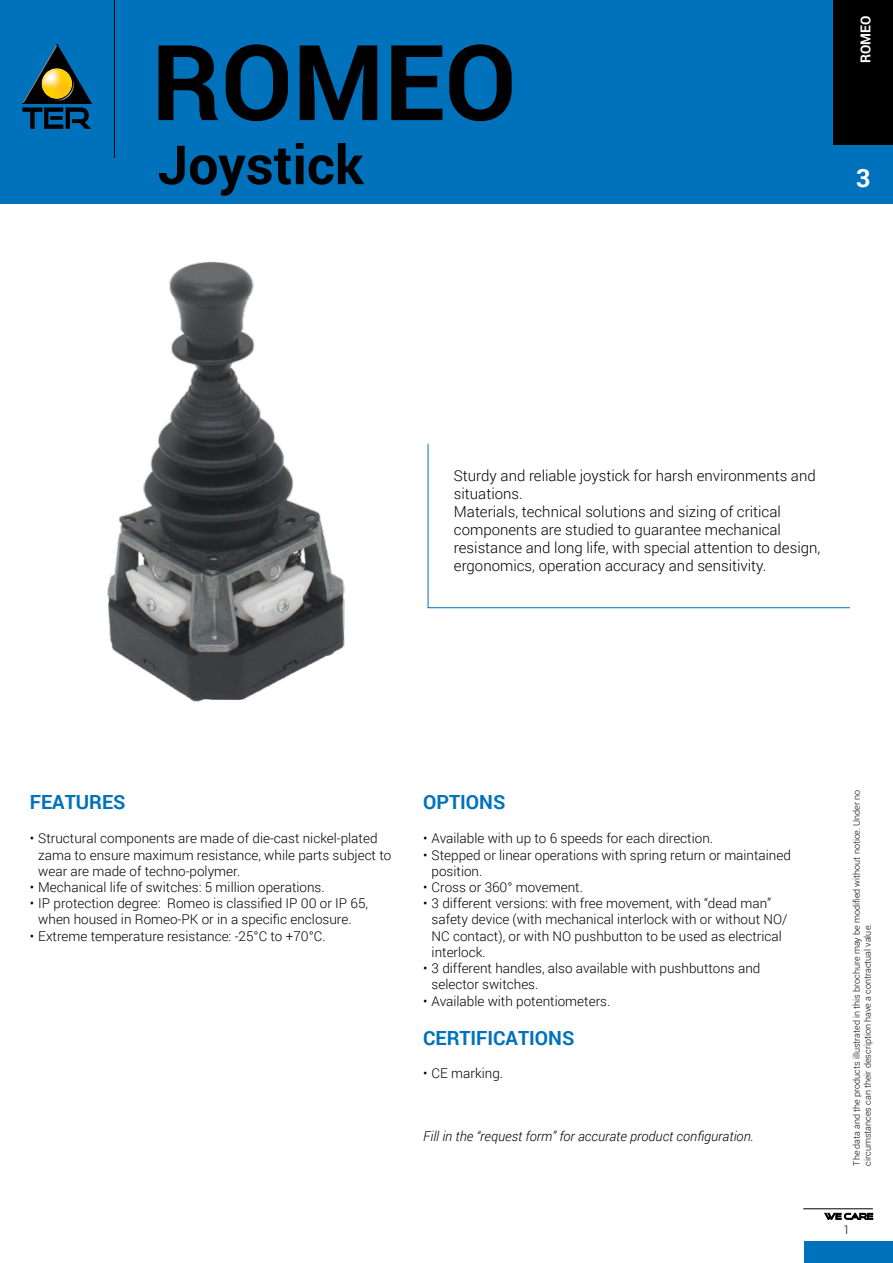
<style>
.page{position:relative;width:893px;height:1263px;background:#fff}
.page>*{position:absolute;margin:0;border:0;box-sizing:border-box;transform-origin:0 0}
.t1{font:700 105px "Roboto";color:#000}
.t2{font:700 54px "Roboto";color:#000}
.t3{font:700 25.2px "Roboto";color:#fff}
.t4{font:700 19.5px "Roboto";color:#0072bc}
.t5{font:300 15px/18px "Roboto";color:#000}
.t6{font:700 13.65px "Roboto";color:#fff}
.t7{font:300 13.5px/16.2px "Roboto";color:#000}
.t8{font:italic 300 13.5px "Roboto";color:#000}
.t9{font:300 12px "Roboto";color:#000}
.t10{font:300 9px/10.8px "Roboto";color:#000}
</style>
<div class="page">
<div style="left:804px;top:1242px;width:89px;height:21px;background:#0072bc"></div>
<svg style="left:825px;top:1213px;width:48px;height:6px"></svg>
<hr style="left:803px;top:1208px;width:70px;height:1px;background:#000">
<div style="left:0;top:0;width:893px;height:204px;background:#0072bc"></div>
<hr style="left:114px;top:0;width:1px;height:158px;background:#000">
<div style="left:833px;top:0;width:60px;height:144px;background:#000"></div>
<svg style="left:22px;top:44px;width:69px;height:85px"></svg>
<svg style="left:427px;top:443px;width:423px;height:165px"></svg>
<img style="left:107px;top:261px;width:238px;height:441px">
<h1 class="t1" style="left:152px;top:37px;width:366px">ROMEO</h1>
<h2 class="t2" style="left:157px;top:142px;width:208px">Joystick</h2>
<p class="t6" style="left:860px;top:63px;width:49px;rotate:-90deg">ROMEO</p>
<h3 class="t3" style="left:856px;top:167px;width:16px">3</h3>
<p class="t5" style="left:454px;top:466px;width:368px">Sturdy and reliable joystick for harsh environments and situations.<br>Materials, technical solutions and sizing of critical components are studied to guarantee mechanical resistance and long life, with special attention to design, ergonomics, operation accuracy and sensitivity.</p>
<h3 class="t4" style="left:30px;top:794px;width:97px">FEATURES</h3>
<p class="t7" style="left:38px;top:830px;width:355px;text-indent:-9px">• Structural components are made of die-cast nickel-plated zama to ensure maximum resistance, while parts subject to wear are made of techno-polymer.</p>
<p class="t7" style="left:30px;top:879px;width:296px">• Mechanical life of switches: 5 million operations.</p>
<p class="t7" style="left:30px;top:895px;width:340px;text-align:center">• IP protection degree: Romeo is classified IP 00 or IP 65, when housed in Romeo-PK or in a specific enclosure.</p>
<p class="t7" style="left:30px;top:927px;width:297px">• Extreme temperature resistance: -25°C to +70°C.</p>
<h3 class="t4" style="left:423px;top:794px;width:84px">OPTIONS</h3>
<p class="t7" style="left:423px;top:830px;width:291px">• Available with up to 6 speeds for each direction.</p>
<p class="t7" style="left:432px;top:846px;width:361px;text-indent:-9px">• Stepped or linear operations with spring return or maintained position.</p>
<p class="t7" style="left:423px;top:879px;width:161px">• Cross or 360° movement.</p>
<p class="t7" style="left:432px;top:895px;width:357px;text-indent:-9px">• 3 different versions: with free movement, with “dead man” safety device (with mechanical interlock with or without NO/ NC contact), or with NO pushbutton to be used as electrical interlock.</p>
<p class="t7" style="left:432px;top:960px;width:330px;text-indent:-9px">• 3 different handles, also available with pushbuttons and selector switches.</p>
<p class="t7" style="left:423px;top:992px;width:189px">• Available with potentiometers.</p>
<h3 class="t4" style="left:423px;top:1030px;width:153px">CERTIFICATIONS</h3>
<p class="t7" style="left:423px;top:1064px;width:81px">• CE marking.</p>
<p class="t8" style="left:423px;top:1127px;width:332px">Fill in the “request form” for accurate product configuration.</p>
<p class="t10" style="left:851px;top:1166px;width:377px;rotate:-90deg">The data and the products illustrated in this brochure may be modified without notice. Under no circumstances can their description have a contractual value.</p>
<p class="t9" style="left:843px;top:1223px;width:8px">1</p>
</div>
